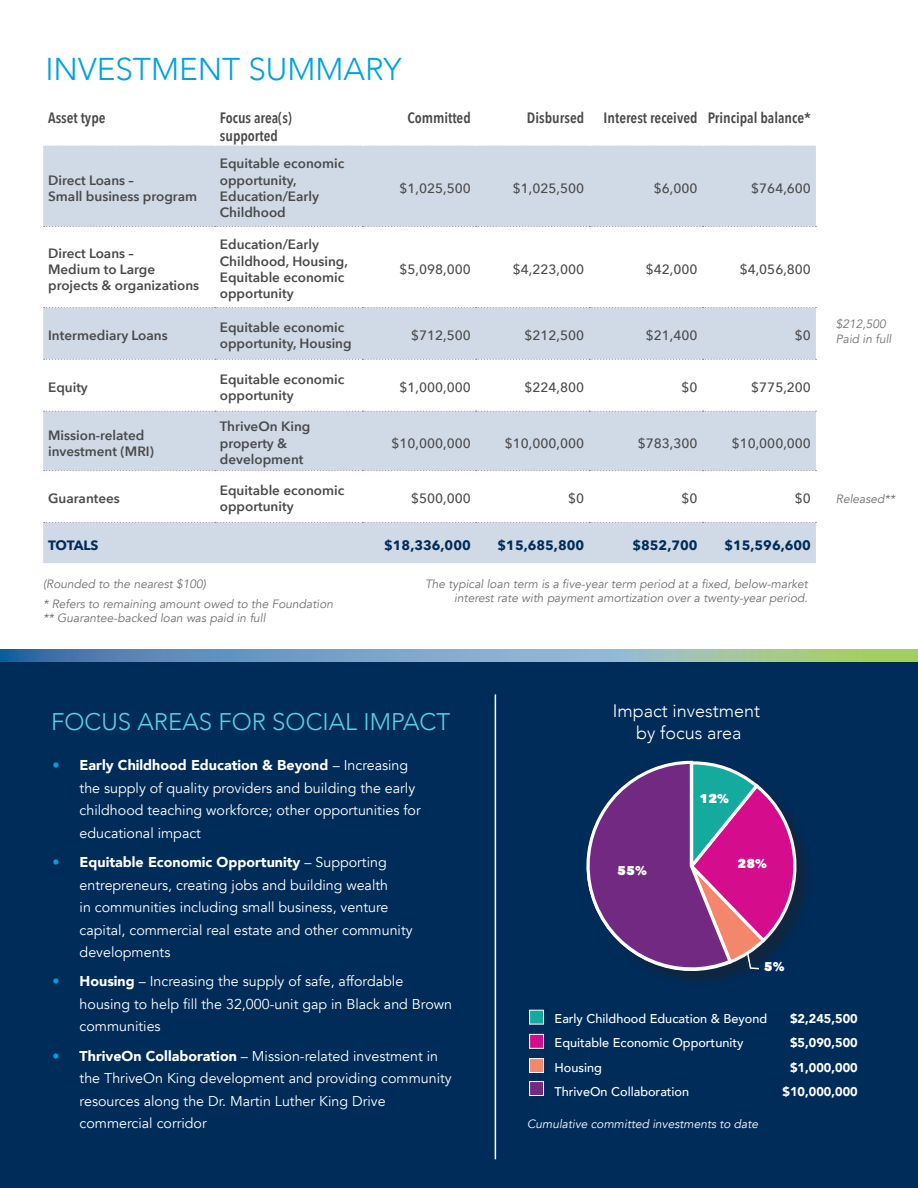
<style>
.page{position:relative;width:918px;height:1188px;background:#fff}
.page>*{position:absolute;margin:0;border:0;box-sizing:border-box;transform-origin:0 0}
.t1{font:300 31.5px "Avenir";color:#00a2df}
.t2{font:300 24px "Avenir";color:#59d0e4}
.t3{font:300 18px/21.6px "Avenir";color:#fff;text-align:center}
.t4{font:600 15px/18px "Avenir Next Condensed";color:#494a4b}
.t5{font:14.25px/22.5px "Avenir";color:#fff}
.t6{font:600 13.5px/16.2px "Avenir Next";color:#494a4b}
.t7{font:500 13.5px "Avenir Next";color:#494a4b}
.t8{font:700 13.5px "Avenir Next";color:#002c59}
.t9{font:500 12.75px "Avenir";color:#fff}
.t10{font:900 12.75px "Avenir";color:#fff}
.t11{font:800 12.75px "Avenir Next";color:#fff}
.t12{font:italic 12px/14.4px "Avenir";color:#6f7073;text-align:right}
.t13{font:italic 12px "Avenir";color:#fff}
.s1{color:#00a2df}
.s2{font-weight:900}
</style>
<div class="page">
<svg style="left:0;top:649px;width:918px;height:13px;background:#7da8b2"></svg>
<div style="left:0;top:662px;width:918px;height:526px;background:#002c59"></div>
<div style="left:529px;top:1010px;width:15px;height:15px;background:#15aa9e;border:1px solid #fff"></div>
<div style="left:529px;top:1034px;width:15px;height:15px;background:#d50d8c;border:1px solid #fff"></div>
<div style="left:529px;top:1058px;width:15px;height:15px;background:#f4866b;border:1px solid #fff"></div>
<div style="left:529px;top:1081px;width:15px;height:15px;background:#722a83;border:1px solid #fff"></div>
<div style="left:589px;top:763px;width:224px;height:224px;background:#231f20;opacity:.44"></div>
<svg style="left:586px;top:761px;width:211px;height:210px"></svg>
<hr style="left:495px;top:694px;width:1px;height:465px;background:#fff">
<svg style="left:43px;top:146px;width:773px;height:417px;fill:#d0d9e6"></svg>
<svg style="left:44px;top:226px;width:772px;height:1px"></svg>
<svg style="left:44px;top:307px;width:772px;height:1px"></svg>
<svg style="left:44px;top:359px;width:772px;height:1px"></svg>
<svg style="left:44px;top:411px;width:772px;height:1px"></svg>
<svg style="left:44px;top:470px;width:772px;height:1px"></svg>
<svg style="left:44px;top:522px;width:772px;height:1px"></svg>
<svg style="left:45px;top:145px;width:770px;height:1px"></svg>
<p class="t1" style="left:45px;top:51px;width:358px">INVESTMENT SUMMARY</p>
<p class="t4" style="left:48px;top:108px;width:59px">Asset type</p>
<p class="t4" style="left:220px;top:108px;width:74px">Focus area(s) supported</p>
<p class="t4" style="left:408px;top:108px;width:65px">Committed</p>
<p class="t4" style="left:527px;top:108px;width:59px">Disbursed</p>
<p class="t4" style="left:604px;top:108px;width:95px">Interest received</p>
<p class="t4" style="left:708px;top:108px;width:105px">Principal balance*</p>
<p class="t6" style="left:48px;top:172px;width:150px">Direct Loans –<br>Small business program</p>
<p class="t6" style="left:220px;top:155px;width:126px">Equitable economic opportunity,<br>Education/Early<br>Childhood</p>
<p class="t7" style="left:400px;top:177px;width:73px">$1,025,500</p>
<p class="t7" style="left:513px;top:177px;width:73px">$1,025,500</p>
<p class="t7" style="left:654px;top:177px;width:45px">$6,000</p>
<p class="t7" style="left:751px;top:177px;width:61px">$764,600</p>
<p class="t6" style="left:48px;top:244px;width:153px">Direct Loans –<br>Medium to Large projects &amp; organizations</p>
<p class="t6" style="left:220px;top:236px;width:130px">Education/Early<br>Childhood, Housing,<br>Equitable economic opportunity</p>
<p class="t7" style="left:400px;top:258px;width:73px">$5,098,000</p>
<p class="t7" style="left:513px;top:258px;width:73px">$4,223,000</p>
<p class="t7" style="left:646px;top:258px;width:53px">$42,000</p>
<p class="t7" style="left:740px;top:258px;width:73px">$4,056,800</p>
<p class="t6" style="left:48px;top:327px;width:121px">Intermediary Loans</p>
<p class="t6" style="left:220px;top:319px;width:133px">Equitable economic opportunity, Housing</p>
<p class="t7" style="left:411px;top:324px;width:61px">$712,500</p>
<p class="t7" style="left:524px;top:324px;width:61px">$212,500</p>
<p class="t7" style="left:646px;top:324px;width:53px">$21,400</p>
<p class="t7" style="left:795px;top:324px;width:18px">$0</p>
<p class="t6" style="left:48px;top:379px;width:41px">Equity</p>
<p class="t6" style="left:220px;top:371px;width:126px">Equitable economic opportunity</p>
<p class="t7" style="left:400px;top:376px;width:73px">$1,000,000</p>
<p class="t7" style="left:524px;top:376px;width:61px">$224,800</p>
<p class="t7" style="left:682px;top:376px;width:18px">$0</p>
<p class="t7" style="left:751px;top:376px;width:61px">$775,200</p>
<p class="t6" style="left:48px;top:426px;width:107px">Mission-related investment (MRI)</p>
<p class="t6" style="left:220px;top:418px;width:92px">ThriveOn King property &amp; development</p>
<p class="t7" style="left:391px;top:431px;width:81px">$10,000,000</p>
<p class="t7" style="left:505px;top:431px;width:81px">$10,000,000</p>
<p class="t7" style="left:638px;top:431px;width:61px">$783,300</p>
<p class="t7" style="left:732px;top:431px;width:81px">$10,000,000</p>
<p class="t6" style="left:48px;top:490px;width:73px">Guarantees</p>
<p class="t6" style="left:220px;top:482px;width:126px">Equitable economic opportunity</p>
<p class="t7" style="left:411px;top:487px;width:61px">$500,000</p>
<p class="t7" style="left:568px;top:487px;width:18px">$0</p>
<p class="t7" style="left:682px;top:487px;width:18px">$0</p>
<p class="t7" style="left:795px;top:487px;width:18px">$0</p>
<p class="t8" style="left:48px;top:533px;width:52px">TOTALS</p>
<p class="t8" style="left:384px;top:533px;width:88px">$18,336,000</p>
<p class="t8" style="left:498px;top:533px;width:88px">$15,685,800</p>
<p class="t8" style="left:632px;top:533px;width:67px">$852,700</p>
<p class="t8" style="left:724px;top:533px;width:88px">$15,596,600</p>
<p class="t12" style="left:43px;top:577px;width:164px">(Rounded to the nearest $100)</p>
<p class="t12" style="left:43px;top:597px;width:292px">* Refers to remaining amount owed to the Foundation</p>
<p class="t12" style="left:43px;top:611px;width:224px">** Guarantee-backed loan was paid in full</p>
<p class="t12" style="left:425px;top:577px;width:384px">The typical loan term is a five-year term period at a fixed, below-market interest rate with payment amortization over a twenty-year period.</p>
<p class="t12" style="left:836px;top:317px;width:52px">$212,500</p>
<p class="t12" style="left:836px;top:332px;width:57px">Paid in full</p>
<p class="t12" style="left:836px;top:492px;width:61px">Released**</p>
<p class="t2" style="left:51px;top:707px;width:400px">FOCUS AREAS FOR SOCIAL IMPACT</p>
<p class="t3" style="left:613px;top:700px;width:149px">Impact investment by focus area</p>
<p class="t5" style="left:80px;top:754px;width:343px;text-indent:-27px"><span class="s1">•</span> <span class="s2">Early Childhood Education &amp; Beyond</span> – Increasing the supply of quality providers and building the early childhood teaching workforce; other opportunities for educational impact</p>
<p class="t5" style="left:80px;top:851px;width:335px;text-indent:-27px"><span class="s1">•</span> <span class="s2">Equitable Economic Opportunity</span> – Supporting entrepreneurs, creating jobs and building wealth<br>in communities including small business, venture capital, commercial real estate and other community developments</p>
<p class="t5" style="left:80px;top:970px;width:374px;text-indent:-27px"><span class="s1">•</span> <span class="s2">Housing</span> – Increasing the supply of safe, affordable housing to help fill the 32,000-unit gap in Black and Brown communities</p>
<p class="t5" style="left:80px;top:1045px;width:374px;text-indent:-27px"><span class="s1">•</span> <span class="s2">ThriveOn Collaboration</span> – Mission-related investment in the ThriveOn King development and providing community resources along the Dr. Martin Luther King Drive commercial corridor</p>
<p class="t11" style="left:617px;top:862px;width:31px">55%</p>
<p class="t11" style="left:699px;top:791px;width:31px">12%</p>
<p class="t11" style="left:738px;top:855px;width:31px">28%</p>
<p class="t11" style="left:764px;top:959px;width:22px">5%</p>
<p class="t9" style="left:555px;top:1008px;width:214px">Early Childhood Education &amp; Beyond</p>
<p class="t10" style="left:790px;top:1008px;width:69px">$2,245,500</p>
<p class="t9" style="left:555px;top:1032px;width:190px">Equitable Economic Opportunity</p>
<p class="t10" style="left:790px;top:1032px;width:69px">$5,090,500</p>
<p class="t9" style="left:555px;top:1056px;width:49px">Housing</p>
<p class="t10" style="left:790px;top:1056px;width:69px">$1,000,000</p>
<p class="t9" style="left:555px;top:1080px;width:136px">ThriveOn Collaboration</p>
<p class="t10" style="left:783px;top:1080px;width:77px">$10,000,000</p>
<p class="t13" style="left:527px;top:1116px;width:233px">Cumulative committed investments to date</p>
</div>
